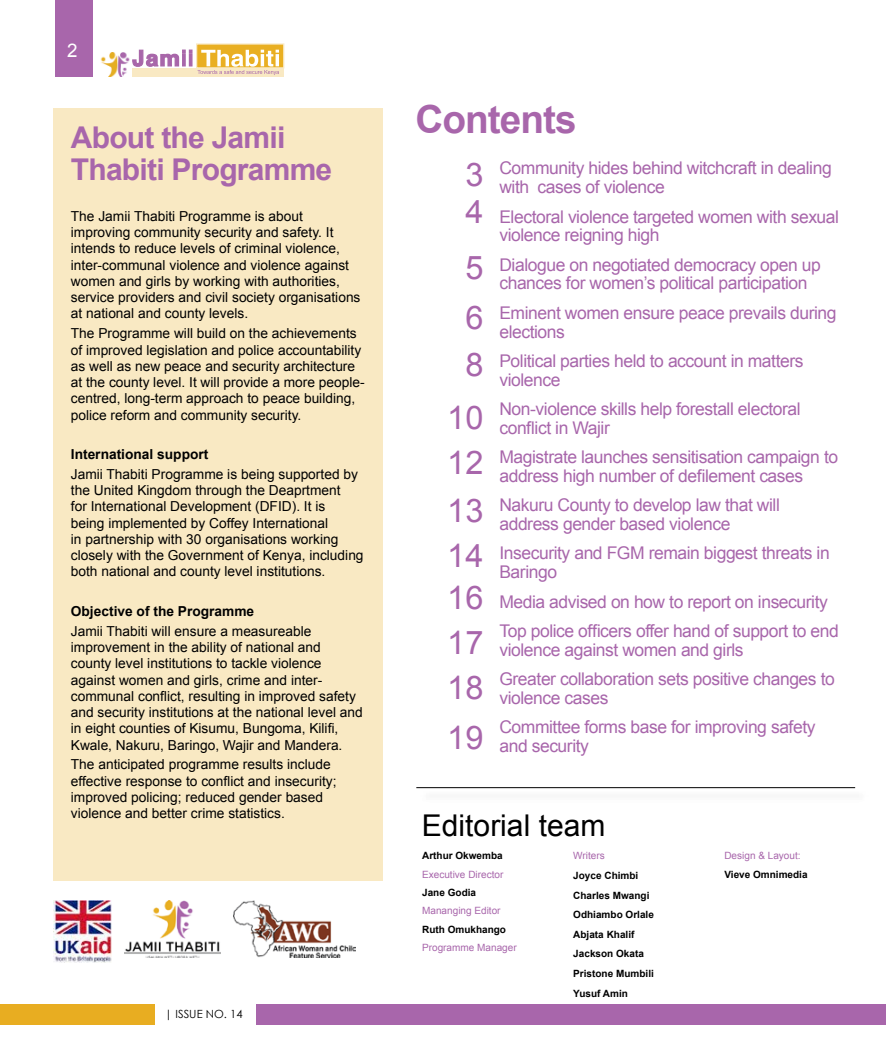
<style>
.page{position:relative;width:886px;height:1063px;background:#fff}
.page>*{position:absolute;margin:0;border:0;box-sizing:border-box;transform-origin:0 0}
.t1{font:700 38.75px "Arial";letter-spacing:-.025em;color:#a866ab}
.t2{font:32.5px/46.2px "Arial";color:#a866ab}
.t3{font:700 30px/32.5px "Arial";letter-spacing:-.025em;color:#a866ab}
.t4{font:30px "Arial";color:#000}
.t5{font:18.75px "Arial";color:#fff}
.t6{font:17.5px/18.8px "Arial";letter-spacing:-.025em;color:#a866ab}
.t7{font:13.75px/16.2px "Arial";color:#000}
.t8{font:700 13.75px "Arial";color:#000}
.t9{font:11.25px "Century Gothic";color:#000}
.t10{font:700 10px/19.6px "Arial";color:#000}
.t11{font:10px "Arial";color:#a866ab}
</style>
<div class="page">
<div style="left:256px;top:1005px;width:630px;height:20px;background:#a866ab"></div>
<div style="left:0;top:1005px;width:155px;height:20px;background:#e8ad21"></div>
<div style="left:55px;top:0;width:37px;height:77px;background:#a866ab"></div>
<div style="left:107px;top:69px;width:177px;height:8px;background:#f9e9c3"></div>
<div style="left:196px;top:43px;width:88px;height:26px;background:#e9af22;border:1px solid #f9e9c3"></div>
<svg style="left:132px;top:49px;width:147px;height:26px"></svg>
<img style="left:100px;top:52px;width:32px;height:25px">
<div style="left:420px;top:789px;width:449px;height:14px;background:#fafafa"></div>
<hr style="left:416px;top:787px;width:439px;height:1px;background:#000">
<div style="left:53px;top:108px;width:329px;height:773px;background:#f9e9c3"></div>
<img style="left:53px;top:900px;width:58px;height:62px">
<img style="left:124px;top:900px;width:96px;height:57px">
<img style="left:233px;top:900px;width:123px;height:57px">
<h3 class="t5" style="left:67px;top:38px;width:12px">2</h3>
<h3 class="t3" style="left:71px;top:122px;width:263px">About the Jamii<br>Thabiti Programme</h3>
<p class="t7" style="left:71px;top:208px;width:291px">The Jamii Thabiti Programme is about improving community security and safety. It intends to reduce levels of criminal violence, inter-communal violence and violence against women and girls by working with authorities, service providers and civil society organisations at national and county levels.</p>
<p class="t7" style="left:71px;top:325px;width:295px">The Programme will build on the achievements of improved legislation and police accountability as well as new peace and security architecture at the county level. It will provide a more people&shy;centred, long-term approach to peace building, police reform and community security.</p>
<p class="t8" style="left:71px;top:445px;width:139px">International support</p>
<p class="t7" style="left:71px;top:466px;width:294px">Jamii Thabiti Programme is being supported by the United Kingdom through the Deaprtment<br>for International Development (DFID). It is<br>being implemented by Coffey International<br>in partnership with 30 organisations working closely with the Government of Kenya, including both national and county level institutions.</p>
<p class="t8" style="left:71px;top:602px;width:185px">Objective of the Programme</p>
<p class="t7" style="left:71px;top:623px;width:293px">Jamii Thabiti will ensure a measureable improvement in the ability of national and county level institutions to tackle violence against women and girls, crime and inter&shy;communal conflict, resulting in improved safety and security institutions at the national level and in eight counties of Kisumu, Bungoma, Kilifi, Kwale, Nakuru, Baringo, Wajir and Mandera.</p>
<p class="t7" style="left:71px;top:757px;width:267px">The anticipated programme results include effective response to conflict and insecurity; improved policing; reduced gender based violence and better crime statistics.</p>
<p class="t9" style="left:165px;top:1007px;width:79px">| ISSUE NO. 14</p>
<h1 class="t1" style="left:415px;top:93px;width:163px">Contents</h1>
<h2 class="t2" style="left:465px;top:151px;width:20px">3</h2>
<h2 class="t2" style="left:465px;top:184px;width:20px;line-height:55.9px">4<br>5</h2>
<h2 class="t2" style="left:465px;top:294px;width:20px;line-height:47.4px">6<br>8</h2>
<h2 class="t2" style="left:447px;top:394px;width:38px;text-align:justify">10<br>12<br>13<br>14</h2>
<h2 class="t2" style="left:447px;top:575px;width:38px;line-height:44.9px;text-align:justify">16<br>17<br>18</h2>
<h2 class="t2" style="left:447px;top:715px;width:38px">19</h2>
<p class="t6" style="left:499px;top:159px;width:334px">Community hides behind witchcraft in dealing with cases of violence</p>
<p class="t6" style="left:499px;top:207px;width:341px">Electoral violence targeted women with sexual violence reigning high</p>
<p class="t6" style="left:499px;top:255px;width:323px">Dialogue on negotiated democracy open up chances for women’s political participation</p>
<p class="t6" style="left:499px;top:304px;width:339px">Eminent women ensure peace prevails during elections</p>
<p class="t6" style="left:499px;top:352px;width:306px">Political parties held to account in matters violence</p>
<p class="t6" style="left:499px;top:400px;width:303px">Non-violence skills help forestall electoral conflict in Wajir</p>
<p class="t6" style="left:499px;top:448px;width:340px">Magistrate launches sensitisation campaign to address high number of defilement cases</p>
<p class="t6" style="left:499px;top:496px;width:282px">Nakuru County to develop law that will address gender based violence</p>
<p class="t6" style="left:499px;top:544px;width:332px">Insecurity and FGM remain biggest threats in<br>Baringo</p>
<p class="t6" style="left:499px;top:587px;width:341px;line-height:29.4px">Media advised on how to report on insecurity<br>Top police officers offer hand of support to end</p>
<p class="t6" style="left:499px;top:635px;width:337px;line-height:29.4px">violence against women and girls<br>Greater collaboration sets positive changes to</p>
<p class="t6" style="left:499px;top:683px;width:318px;line-height:29.4px">violence cases<br>Committee forms base for improving safety</p>
<p class="t6" style="left:499px;top:737px;width:91px">and security</p>
<h3 class="t4" style="left:422px;top:806px;width:185px">Editorial team</h3>
<p class="t10" style="left:422px;top:846px;width:82px">Arthur Okwemba</p>
<p class="t11" style="left:422px;top:868px;width:83px">Executive Director</p>
<p class="t10" style="left:422px;top:883px;width:55px">Jane Godia</p>
<p class="t11" style="left:422px;top:904px;width:80px">Mananging Editor</p>
<p class="t10" style="left:422px;top:920px;width:85px">Ruth Omukhango</p>
<p class="t11" style="left:422px;top:941px;width:96px">Programme Manager</p>
<p class="t11" style="left:573px;top:849px;width:33px">Writers</p>
<p class="t10" style="left:573px;top:866px;width:82px">Joyce Chimbi<br>Charles Mwangi<br>Odhiambo Orlale<br>Abjata Khalif<br>Jackson Okata<br>Pristone Mumbili<br>Yusuf Amin</p>
<p class="t11" style="left:724px;top:849px;width:78px">Design &amp; Layout:</p>
<p class="t10" style="left:724px;top:865px;width:85px">Vieve Omnimedia</p>
</div>
